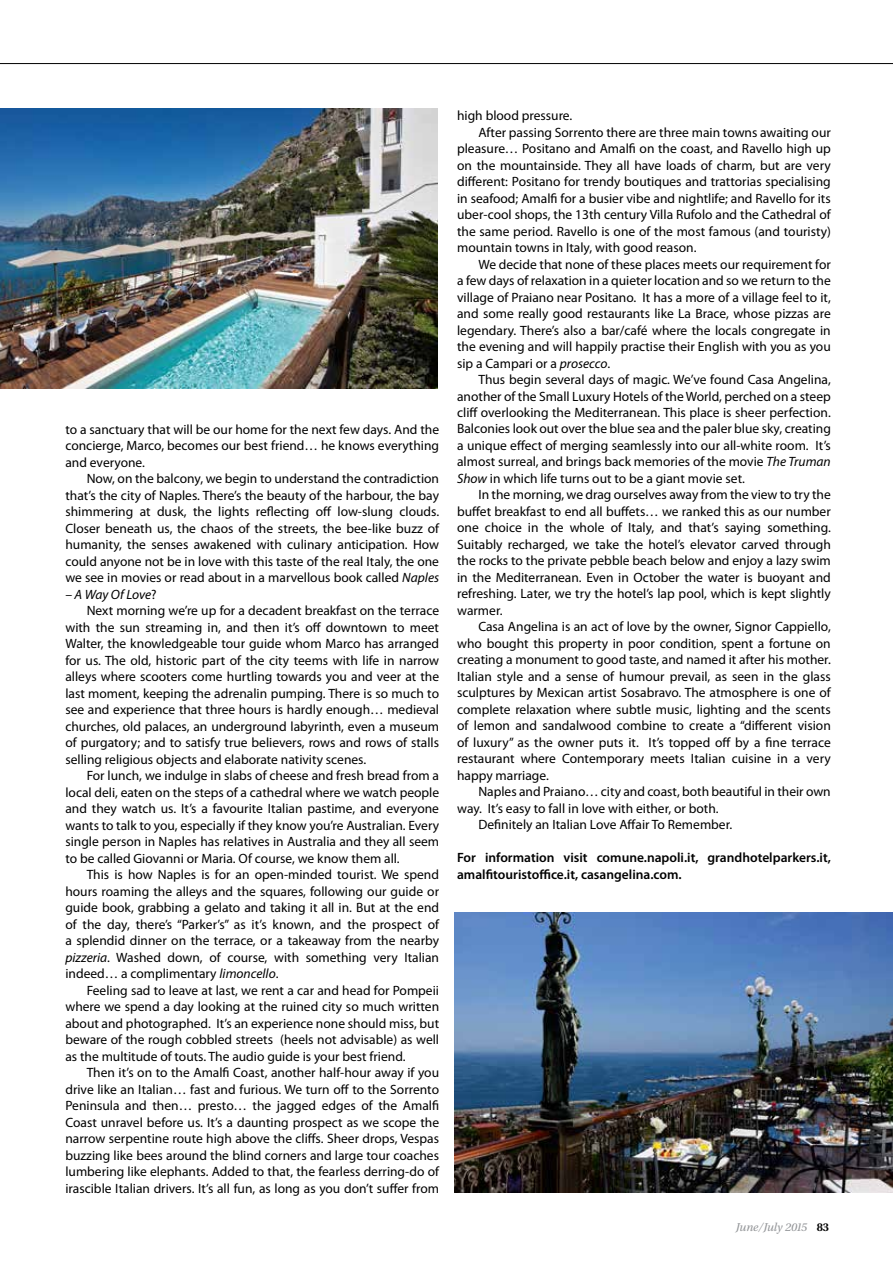
<style>
.page{position:relative;width:893px;height:1263px;background:#fff}
.page>*{position:absolute;margin:0;border:0;box-sizing:border-box;transform-origin:0 0}
.t1{font:13.5px/16.5px "Myriad Pro";color:#000;text-align:justify}
.t2{font:600 13.5px/16.5px "Myriad Pro";color:#000}
.t3{font:italic 13.5px "Myriad Pro";letter-spacing:-.005em;color:#000}
.t4{font:italic 12px "Utopia Std";color:#939598}
.s1{font-style:italic}
.s2{font-style:normal}
.s3{font-weight:600;font-style:normal;color:#000}
</style>
<div class="page">
<hr style="left:0;top:63px;width:893px;height:1px;background:#000">
<img style="left:0;top:108px;width:437px;height:281px">
<img style="left:454px;top:912px;width:439px;height:281px">
<p class="t1" style="left:65px;top:421px;width:375px">to a sanctuary that will be our home for the next few days. And the concierge, Marco, becomes our best friend… he knows everything and everyone.</p>
<p class="t1" style="left:65px;top:470px;width:375px;text-indent:21px">Now, on the balcony, we begin to understand the contradiction that’s the city of Naples. There’s the beauty of the harbour, the bay shimmering at dusk, the lights reflecting off low-slung clouds.<br>Closer beneath us, the chaos of the streets, the bee-like buzz of humanity, the senses awakened with culinary anticipation. How could anyone not be in love with this taste of the real Italy, the one we see in movies or read about in a marvellous book called <span class="s1">Naples</span></p>
<p class="t3" style="left:65px;top:587px;width:93px">– A Way Of Love<span class="s2">?</span></p>
<p class="t1" style="left:87px;top:602px;width:354px">Next morning we’re up for a decadent breakfast on the terrace</p>
<p class="t1" style="left:65px;top:619px;width:375px">with the sun streaming in, and then it’s off downtown to meet</p>
<p class="t1" style="left:65px;top:635px;width:375px">Walter, the knowledgeable tour guide whom Marco has arranged</p>
<p class="t1" style="left:65px;top:652px;width:375px">for us. The old, historic part of the city teems with life in narrow</p>
<p class="t1" style="left:65px;top:668px;width:375px">alleys where scooters come hurtling towards you and veer at the</p>
<p class="t1" style="left:65px;top:685px;width:375px">last moment, keeping the adrenalin pumping. There is so much to</p>
<p class="t1" style="left:65px;top:701px;width:375px">see and experience that three hours is hardly enough… medieval</p>
<p class="t1" style="left:65px;top:718px;width:375px">churches, old palaces, an underground labyrinth, even a museum</p>
<p class="t1" style="left:65px;top:734px;width:375px">of purgatory; and to satisfy true believers, rows and rows of stalls</p>
<p class="t1" style="left:65px;top:751px;width:302px">selling religious objects and elaborate nativity scenes.</p>
<p class="t1" style="left:87px;top:767px;width:354px">For lunch, we indulge in slabs of cheese and fresh bread from a</p>
<p class="t1" style="left:65px;top:784px;width:375px">local deli, eaten on the steps of a cathedral where we watch people</p>
<p class="t1" style="left:65px;top:800px;width:375px">and they watch us. It’s a favourite Italian pastime, and everyone</p>
<p class="t1" style="left:65px;top:817px;width:375px">wants to talk to you, especially if they know you’re Australian. Every</p>
<p class="t1" style="left:65px;top:833px;width:375px">single person in Naples has relatives in Australia and they all seem</p>
<p class="t1" style="left:65px;top:850px;width:336px">to be called Giovanni or Maria. Of course, we know them all.</p>
<p class="t1" style="left:87px;top:866px;width:354px">This is how Naples is for an open-minded tourist. We spend</p>
<p class="t1" style="left:65px;top:883px;width:375px">hours roaming the alleys and the squares, following our guide or</p>
<p class="t1" style="left:65px;top:899px;width:375px">guide book, grabbing a gelato and taking it all in. But at the end</p>
<p class="t1" style="left:65px;top:916px;width:375px">of the day, there’s “Parker’s” as it’s known, and the prospect of</p>
<p class="t1" style="left:65px;top:932px;width:375px">a splendid dinner on the terrace, or a takeaway from the nearby</p>
<p class="t1" style="left:65px;top:949px;width:375px"><span class="s1">pizzeria</span>. Washed down, of course, with something very Italian</p>
<p class="t1" style="left:65px;top:965px;width:215px">indeed… a complimentary <span class="s1">limoncello</span>.</p>
<p class="t1" style="left:87px;top:982px;width:354px">Feeling sad to leave at last, we rent a car and head for Pompeii</p>
<p class="t1" style="left:65px;top:998px;width:375px">where we spend a day looking at the ruined city so much written</p>
<p class="t1" style="left:65px;top:1015px;width:375px">about and photographed. It’s an experience none should miss, but</p>
<p class="t1" style="left:65px;top:1031px;width:375px">beware of the rough cobbled streets (heels not advisable) as well</p>
<p class="t1" style="left:65px;top:1048px;width:342px">as the multitude of touts. The audio guide is your best friend.</p>
<p class="t1" style="left:87px;top:1064px;width:354px">Then it’s on to the Amalfi Coast, another half-hour away if you</p>
<p class="t1" style="left:65px;top:1081px;width:375px">drive like an Italian… fast and furious. We turn off to the Sorrento</p>
<p class="t1" style="left:65px;top:1097px;width:375px">Peninsula and then… presto… the jagged edges of the Amalfi</p>
<p class="t1" style="left:65px;top:1114px;width:375px">Coast unravel before us. It’s a daunting prospect as we scope the</p>
<p class="t1" style="left:65px;top:1130px;width:375px">narrow serpentine route high above the cliffs. Sheer drops, Vespas</p>
<p class="t1" style="left:65px;top:1147px;width:375px">buzzing like bees around the blind corners and large tour coaches</p>
<p class="t1" style="left:65px;top:1163px;width:375px">lumbering like elephants. Added to that, the fearless derring-do of</p>
<p class="t1" style="left:65px;top:1180px;width:375px">irascible Italian drivers. It’s all fun, as long as you don’t suffer from</p>
<p class="t1" style="left:457px;top:107px;width:117px">high blood pressure.</p>
<p class="t1" style="left:478px;top:124px;width:354px">After passing Sorrento there are three main towns awaiting our</p>
<p class="t1" style="left:457px;top:140px;width:375px">pleasure… Positano and Amalfi on the coast, and Ravello high up</p>
<p class="t1" style="left:457px;top:157px;width:375px">on the mountainside. They all have loads of charm, but are very</p>
<p class="t1" style="left:457px;top:173px;width:375px">different: Positano for trendy boutiques and trattorias specialising</p>
<p class="t1" style="left:457px;top:190px;width:375px">in seafood; Amalfi for a busier vibe and nightlife; and Ravello for its</p>
<p class="t1" style="left:457px;top:206px;width:375px">uber-cool shops, the 13th century Villa Rufolo and the Cathedral of</p>
<p class="t1" style="left:457px;top:223px;width:375px">the same period. Ravello is one of the most famous (and touristy)</p>
<p class="t1" style="left:457px;top:239px;width:241px">mountain towns in Italy, with good reason.</p>
<p class="t1" style="left:478px;top:256px;width:354px">We decide that none of these places meets our requirement for</p>
<p class="t1" style="left:457px;top:272px;width:375px">a few days of relaxation in a quieter location and so we return to the</p>
<p class="t1" style="left:457px;top:289px;width:375px">village of Praiano near Positano. It has a more of a village feel to it,</p>
<p class="t1" style="left:457px;top:305px;width:375px">and some really good restaurants like La Brace, whose pizzas are</p>
<p class="t1" style="left:457px;top:322px;width:375px">legendary. There’s also a bar/café where the locals congregate in</p>
<p class="t1" style="left:457px;top:338px;width:375px">the evening and will happily practise their English with you as you</p>
<p class="t1" style="left:457px;top:355px;width:155px">sip a Campari or a <span class="s1">prosecco</span>.</p>
<p class="t1" style="left:478px;top:371px;width:354px">Thus begin several days of magic. We’ve found Casa Angelina,</p>
<p class="t1" style="left:457px;top:388px;width:375px">another of the Small Luxury Hotels of the World, perched on a steep</p>
<p class="t1" style="left:457px;top:404px;width:375px">cliff overlooking the Mediterranean. This place is sheer perfection.</p>
<p class="t1" style="left:457px;top:421px;width:375px">Balconies look out over the blue sea and the paler blue sky, creating</p>
<p class="t1" style="left:457px;top:437px;width:375px">a unique effect of merging seamlessly into our all-white room. It’s</p>
<p class="t1" style="left:457px;top:454px;width:375px">almost surreal, and brings back memories of the movie <span class="s1">The Truman</span></p>
<p class="t1" style="left:457px;top:470px;width:289px"><span class="s1">Show</span> in which life turns out to be a giant movie set.</p>
<p class="t1" style="left:478px;top:487px;width:354px">In the morning, we drag ourselves away from the view to try the</p>
<p class="t1" style="left:457px;top:503px;width:375px">buffet breakfast to end all buffets… we ranked this as our number</p>
<p class="t1" style="left:457px;top:520px;width:375px">one choice in the whole of Italy, and that’s saying something.</p>
<p class="t1" style="left:457px;top:536px;width:375px">Suitably recharged, we take the hotel’s elevator carved through</p>
<p class="t1" style="left:457px;top:553px;width:375px">the rocks to the private pebble beach below and enjoy a lazy swim</p>
<p class="t1" style="left:457px;top:569px;width:375px">in the Mediterranean. Even in October the water is buoyant and</p>
<p class="t1" style="left:457px;top:586px;width:375px">refreshing. Later, we try the hotel’s lap pool, which is kept slightly</p>
<p class="t1" style="left:457px;top:602px;width:47px">warmer.</p>
<p class="t1" style="left:478px;top:619px;width:354px">Casa Angelina is an act of love by the owner, Signor Cappiello,</p>
<p class="t1" style="left:457px;top:635px;width:375px">who bought this property in poor condition, spent a fortune on</p>
<p class="t1" style="left:457px;top:652px;width:375px">creating a monument to good taste, and named it after his mother.</p>
<p class="t1" style="left:457px;top:668px;width:375px">Italian style and a sense of humour prevail, as seen in the glass</p>
<p class="t1" style="left:457px;top:685px;width:375px">sculptures by Mexican artist Sosabravo. The atmosphere is one of</p>
<p class="t1" style="left:457px;top:701px;width:375px">complete relaxation where subtle music, lighting and the scents</p>
<p class="t1" style="left:457px;top:718px;width:375px">of lemon and sandalwood combine to create a “different vision</p>
<p class="t1" style="left:457px;top:734px;width:375px">of luxury” as the owner puts it. It’s topped off by a fine terrace</p>
<p class="t1" style="left:457px;top:751px;width:375px">restaurant where Contemporary meets Italian cuisine in a very</p>
<p class="t1" style="left:457px;top:767px;width:93px">happy marriage.</p>
<p class="t1" style="left:478px;top:784px;width:354px">Naples and Praiano… city and coast, both beautiful in their own</p>
<p class="t1" style="left:457px;top:800px;width:263px">way. It’s easy to fall in love with either, or both.</p>
<p class="t1" style="left:478px;top:817px;width:255px">Definitely an Italian Love Affair To Remember.</p>
<p class="t2" style="left:457px;top:850px;width:375px">For information visit comune.napoli.it, grandhotelparkers.it, amalfitouristoffice.it, casangelina.com.</p>
<p class="t4" style="left:736px;top:1220px;width:95px">June/July 2015 <span class="s3">83</span></p>
</div>
